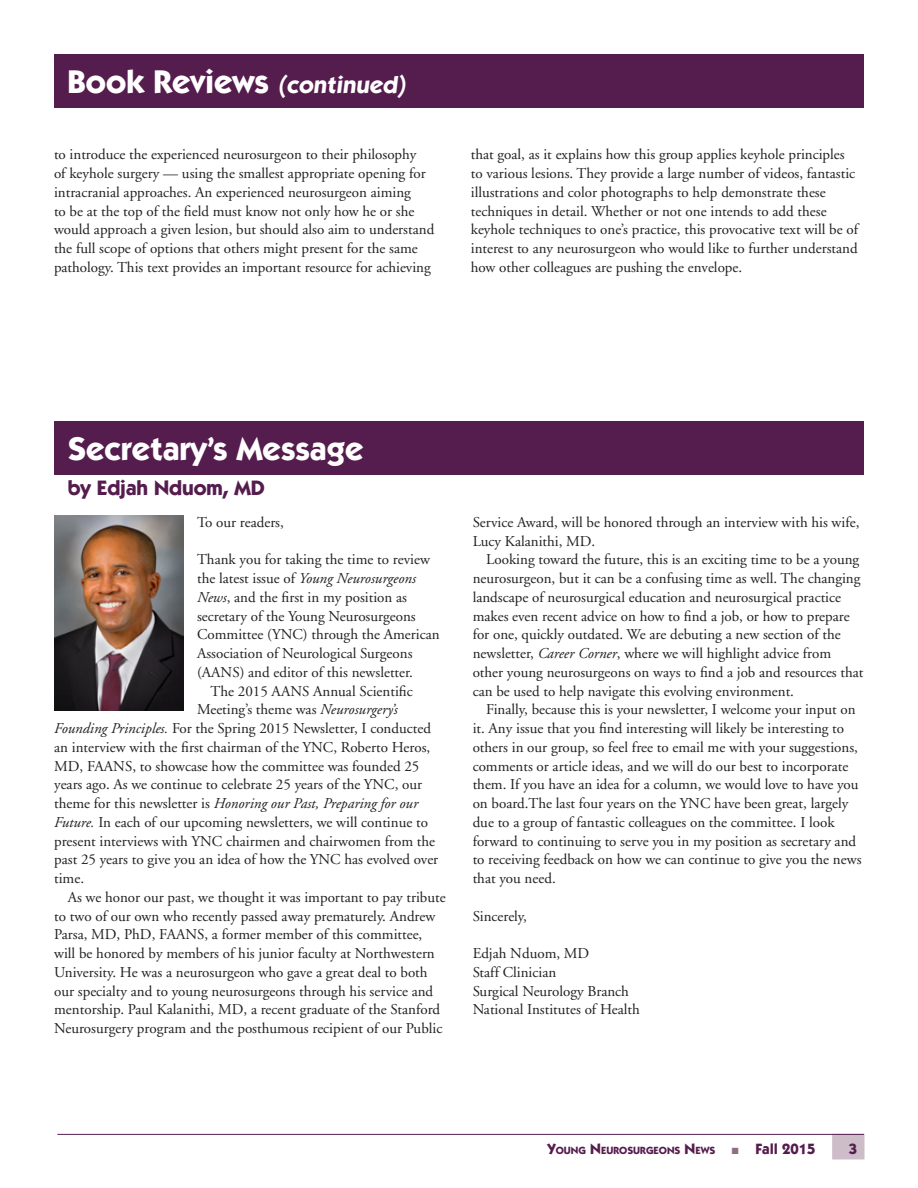
<style>
.page{position:relative;width:918px;height:1188px;background:#fff}
.page>*{position:absolute;margin:0;border:0;box-sizing:border-box;transform-origin:0 0}
.story_reverse_title{font:700 33px "Itc Kabel";color:#fff}
.article_author{font:700 21px "Itc Kabel";color:#551c4e}
.t1{font:15px/18.8px "Adobe Garamond";color:#231f20}
.t2{font:italic 15px "Adobe Garamond";color:#231f20}
.t3{font:700 15px "Itc Kabel";color:#551c4e}
.t4{font:700 10.5px "Itc Kabel";color:#551c4e}
.s1{font-size:24px}
.s2{font-style:italic}
.s3{font-style:normal}
.s4{font-size:15px}
.s5{color:#8d6e86}
</style>
<div class="page">
<div style="left:832px;top:1134px;width:32px;height:25px;background:#ccbdc9"></div>
<hr style="left:57px;top:1134px;width:807px;height:1px;background:#551c4e">
<div style="left:54px;top:54px;width:810px;height:54px;background:#551c4e"></div>
<div style="left:54px;top:421px;width:810px;height:54px;background:#551c4e"></div>
<img style="left:54px;top:516px;width:130px;height:194px">
<p class="story_reverse_title" style="left:68px;top:62px;width:343px">Book Reviews <span class="s1">(continued)</span></p>
<p class="t1" style="left:54px;top:146px;width:382px">to introduce the experienced neurosurgeon to their philosophy<br>of keyhole surgery — using the smallest appropriate opening for intracranial approaches. An experienced neurosurgeon aiming<br>to be at the top of the field must know not only how he or she would approach a given lesion, but should also aim to understand the full scope of options that others might present for the same pathology. This text provides an important resource for achieving</p>
<p class="t1" style="left:471px;top:146px;width:389px">that goal, as it explains how this group applies keyhole principles to various lesions. They provide a large number of videos, fantastic illustrations and color photographs to help demonstrate these techniques in detail. Whether or not one intends to add these keyhole techniques to one’s practice, this provocative text will be of interest to any neurosurgeon who would like to further understand how other colleagues are pushing the envelope.</p>
<p class="story_reverse_title" style="left:68px;top:429px;width:297px">Secretary’s Message</p>
<p class="article_author" style="left:68px;top:476px;width:199px">by Edjah Nduom, MD</p>
<p class="t1" style="left:197px;top:513px;width:88px">To our readers,</p>
<p class="t1" style="left:197px;top:551px;width:244px">Thank you for taking the time to review the latest issue of <span class="s2">Young Neurosurgeons News</span>, and the first in my position as secretary of the Young Neurosurgeons Committee (YNC) through the American Association of Neurological Surgeons (AANS) and editor of this newsletter.</p>
<p class="t1" style="left:211px;top:682px;width:204px">The 2015 AANS Annual Scientific</p>
<p class="t1" style="left:197px;top:701px;width:202px">Meeting’s theme was <span class="s2">Neurosurgery’s</span></p>
<p class="t1" style="left:54px;top:719px;width:378px"><span class="s2">Founding Principles.</span> For the Spring 2015 Newsletter, I conducted</p>
<p class="t1" style="left:54px;top:738px;width:378px">an interview with the first chairman of the YNC, Roberto Heros,</p>
<p class="t1" style="left:54px;top:757px;width:367px">MD, FAANS, to showcase how the committee was founded 25</p>
<p class="t1" style="left:54px;top:776px;width:369px">years ago. As we continue to celebrate 25 years of the YNC, our</p>
<p class="t2" style="left:54px;top:795px;width:365px"><span class="s3">theme for this newsletter is</span> Honoring our Past, Preparing for our</p>
<p class="t1" style="left:54px;top:813px;width:375px"><span class="s2">Future.</span> In each of our upcoming newsletters, we will continue to</p>
<p class="t1" style="left:54px;top:832px;width:383px">present interviews with YNC chairmen and chairwomen from the</p>
<p class="t1" style="left:54px;top:851px;width:386px">past 25 years to give you an idea of how the YNC has evolved over</p>
<p class="t1" style="left:54px;top:869px;width:31px">time.</p>
<p class="t1" style="left:54px;top:888px;width:393px;text-indent:14px">As we honor our past, we thought it was important to pay tribute to two of our own who recently passed away prematurely. Andrew Parsa, MD, PhD, FAANS, a former member of this committee, will be honored by members of his junior faculty at Northwestern University. He was a neurosurgeon who gave a great deal to both our specialty and to young neurosurgeons through his service and mentorship. Paul Kalanithi, MD, a recent graduate of the Stanford Neurosurgery program and the posthumous recipient of our Public</p>
<p class="t1" style="left:473px;top:513px;width:388px">Service Award, will be honored through an interview with his wife,<br>Lucy Kalanithi, MD.</p>
<p class="t1" style="left:473px;top:551px;width:392px;text-indent:14px">Looking toward the future, this is an exciting time to be a young neurosurgeon, but it can be a confusing time as well. The changing landscape of neurosurgical education and neurosurgical practice makes even recent advice on how to find a job, or how to prepare for one, quickly outdated. We are debuting a new section of the newsletter, <span class="s2">Career Corner</span>, where we will highlight advice from other young neurosurgeons on ways to find a job and resources that can be used to help navigate this evolving environment.</p>
<p class="t1" style="left:473px;top:701px;width:390px;text-indent:14px">Finally, because this is your newsletter, I welcome your input on it. Any issue that you find interesting will likely be interesting to others in our group, so feel free to email me with your suggestions, comments or article ideas, and we will do our best to incorporate them. If you have an idea for a column, we would love to have you on board.The last four years on the YNC have been great, largely due to a group of fantastic colleagues on the committee. I look forward to continuing to serve you in my position as secretary and to receiving feedback on how we can continue to give you the news that you need.</p>
<p class="t1" style="left:473px;top:907px;width:56px">Sincerely,</p>
<p class="t1" style="left:473px;top:944px;width:118px">Edjah Nduom, MD</p>
<p class="t1" style="left:473px;top:963px;width:85px">Staff Clinician</p>
<p class="t1" style="left:473px;top:982px;width:158px">Surgical Neurology Branch</p>
<p class="t1" style="left:473px;top:1001px;width:169px">National Institutes of Health</p>
<p class="t4" style="left:547px;top:1144px;width:270px"><span class="s4">Y</span>OUNG <span class="s4">N</span>EUROSURGEONS <span class="s4">N</span>EWS <span class="s5">■</span> <span class="s4">Fall 2015</span></p>
<p class="t3" style="left:849px;top:1139px;width:10px">3</p>
</div>
